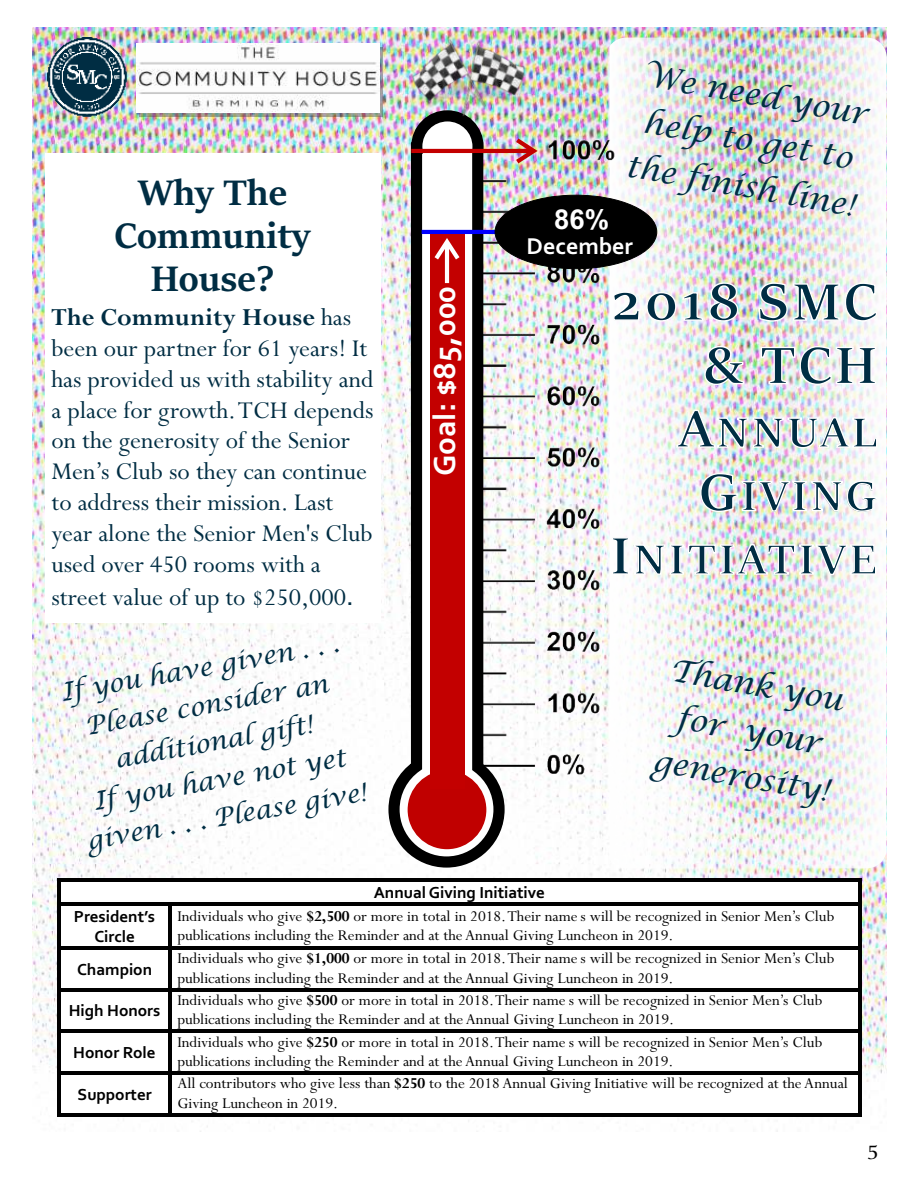
<style>
.page{position:relative;width:918px;height:1188px;background:#fff}
.page>*{position:absolute;margin:0;border:0;box-sizing:border-box;transform-origin:0 0}
.t1{font:700 58.65px/63.4px "Sitka Display";letter-spacing:.06em;color:#002d43;text-align:right}
.t2{font:700 46.8px/63.4px "Sitka Display";letter-spacing:.075em;color:#002d43;text-align:right}
.t3{font:700 39.6px/42.9px "Sitka Display";color:#002d43;text-align:center}
.t4{font:700 31.95px "Corbel";color:#fff}
.t5{font:italic 30.75px/46.2px "Lucida Calligraphy";color:#002d43;text-align:center}
.t6{font:700 27.45px "Arial";color:#fff}
.t7{font:27px/31.2px "Perpetua";color:#002d43}
.t8{font:italic 25.05px/37.8px "Lucida Calligraphy";color:#002d43;text-align:center}
.t9{font:700 24px "Corbel";color:#fff}
.t10{font:21px "Giovanni";color:#000}
.t11{font:16.8px/19.4px "Perpetua";color:#000}
.t12{font:700 16.8px/20.5px "Corbel";color:#000;text-align:center}
.s1{font-weight:700}
.s2{font-family:"Arial"}
.s3{font-size:58.65px}
</style>
<div class="page">
<img style="left:33px;top:27px;width:853px;height:1105px">
<img style="left:606px;top:38px;width:280px;height:830px">
<div style="left:58px;top:879px;width:802px;height:236px;background:#fff"></div>
<hr style="left:61px;top:879px;width:797px;height:3px;background:#000">
<hr style="left:58px;top:882px;width:3px;height:20px;background:#000">
<hr style="left:858px;top:882px;width:3px;height:20px;background:#000">
<svg style="left:58px;top:902px;width:3px;height:4px"></svg>
<hr style="left:61px;top:902px;width:107px;height:3px;background:#000">
<svg style="left:168px;top:902px;width:3px;height:4px"></svg>
<hr style="left:171px;top:902px;width:687px;height:3px;background:#000">
<svg style="left:858px;top:902px;width:3px;height:4px"></svg>
<hr style="left:58px;top:906px;width:3px;height:41px;background:#000">
<hr style="left:168px;top:906px;width:3px;height:41px;background:#000">
<hr style="left:858px;top:906px;width:3px;height:41px;background:#000">
<hr style="left:61px;top:947px;width:107px;height:3px;background:#000">
<hr style="left:171px;top:947px;width:687px;height:3px;background:#000">
<hr style="left:58px;top:950px;width:3px;height:38px;background:#000">
<hr style="left:168px;top:950px;width:3px;height:38px;background:#000">
<hr style="left:858px;top:950px;width:3px;height:38px;background:#000">
<hr style="left:61px;top:988px;width:107px;height:3px;background:#000">
<hr style="left:171px;top:988px;width:687px;height:3px;background:#000">
<hr style="left:58px;top:991px;width:3px;height:39px;background:#000">
<hr style="left:168px;top:991px;width:3px;height:39px;background:#000">
<hr style="left:858px;top:991px;width:3px;height:39px;background:#000">
<hr style="left:61px;top:1030px;width:107px;height:3px;background:#000">
<hr style="left:171px;top:1030px;width:687px;height:3px;background:#000">
<hr style="left:58px;top:1033px;width:3px;height:39px;background:#000">
<hr style="left:168px;top:1033px;width:3px;height:39px;background:#000">
<hr style="left:858px;top:1033px;width:3px;height:39px;background:#000">
<hr style="left:61px;top:1072px;width:107px;height:3px;background:#000">
<hr style="left:171px;top:1072px;width:687px;height:3px;background:#000">
<hr style="left:58px;top:1075px;width:3px;height:38px;background:#000">
<hr style="left:61px;top:1113px;width:107px;height:3px;background:#000">
<hr style="left:168px;top:1075px;width:3px;height:38px;background:#000">
<hr style="left:171px;top:1113px;width:687px;height:3px;background:#000">
<hr style="left:858px;top:1075px;width:3px;height:38px;background:#000">
<img style="left:371px;top:99px;width:262px;height:780px">
<img style="left:383px;top:105px;width:127px;height:768px">
<div style="left:408px;top:770px;width:78px;height:79px;background:#c00000;border-radius:50%"></div>
<div style="left:430px;top:232px;width:35px;height:556px;background:#c30000"></div>
<svg style="left:435px;top:238px;width:24px;height:45px"></svg>
<img style="left:411px;top:138px;width:127px;height:25px">
<hr style="left:422px;top:230px;width:75px;height:4px;background:#00f">
<div style="left:495px;top:195px;width:162px;height:74px;background:#000;border-radius:50%"></div>
<img style="left:139px;top:47px;width:243px;height:69px">
<img style="left:137px;top:43px;width:243px;height:69px">
<img style="left:47px;top:38px;width:81px;height:80px">
<div style="left:45px;top:154px;width:335px;height:469px;background:#fff"></div>
<img style="left:490px;top:32px;width:46px;height:88px">
<img style="left:401px;top:32px;width:89px;height:88px">
<img style="left:612px;top:282px;width:127px;height:40px">
<img style="left:758px;top:281px;width:120px;height:41px">
<img style="left:704px;top:345px;width:41px;height:41px">
<img style="left:760px;top:345px;width:117px;height:41px">
<img style="left:675px;top:409px;width:203px;height:40px">
<img style="left:699px;top:472px;width:179px;height:41px">
<img style="left:610px;top:536px;width:267px;height:40px">
<h3 class="t3" style="left:115px;top:169px;width:197px">Why The<br>Community<br>House?</h3>
<p class="t7" style="left:51px;top:301px;width:324px"><span class="s1">The Community House</span> has been our partner for 61 years! It has provided us with stability and a place for growth.TCH depends on the generosity of the Senior<br>Men’s Club so they can continue to address their mission. Last year alone the Senior Men's Club used over 450 rooms with a street value of up to $250,000<span class="s2">.</span></p>
<h3 class="t8" style="left:58px;top:675px;width:284px;rotate:-10deg">If you have given . . .<br>Please consider an additional gift!<br>If you have not yet given . . . Please give!</h3>
<h3 class="t4" style="left:425px;top:476px;width:191px;rotate:-90deg">Goal: $85,000</h3>
<h3 class="t5" style="left:646px;top:53px;width:233px;rotate:10deg">We need your help to get to the finish line!</h3>
<h3 class="t6" style="left:554px;top:200px;width:56px">86%</h3>
<h3 class="t9" style="left:527px;top:231px;width:108px">December</h3>
<h1 class="t1" style="left:611px;top:267px;width:267px">2018 SMC &amp; TCH</h1>
<h2 class="t2" style="left:611px;top:398px;width:268px"><span class="s3">A</span>NNUAL<br><span class="s3">G</span>IVING<br><span class="s3">I</span>NITIATIVE</h2>
<h3 class="t5" style="left:673px;top:648px;width:179px;rotate:10deg">Thank you for your generosity!</h3>
<p class="t12" style="left:374px;top:882px;width:173px">Annual Giving Initiative</p>
<p class="t12" style="left:74px;top:905px;width:83px">President’s<br>Circle</p>
<p class="t11" style="left:177px;top:906px;width:658px">Individuals who give <span class="s1">$2,500</span> or more in total in 2018.Their name s will be recognized in Senior Men’s Club publications including the Reminder and at the Annual Giving Luncheon in 2019.</p>
<p class="t12" style="left:77px;top:958px;width:77px">Champion</p>
<p class="t11" style="left:177px;top:949px;width:658px">Individuals who give <span class="s1">$1,000</span> or more in total in 2018.Their name s will be recognized in Senior Men’s Club publications including the Reminder and at the Annual Giving Luncheon in 2019.</p>
<p class="t12" style="left:69px;top:1000px;width:93px">High Honors</p>
<p class="t11" style="left:177px;top:990px;width:646px">Individuals who give <span class="s1">$500</span> or more in total in 2018.Their name s will be recognized in Senior Men’s Club publications including the Reminder and at the Annual Giving Luncheon in 2019.</p>
<p class="t12" style="left:73px;top:1042px;width:84px">Honor Role</p>
<p class="t11" style="left:177px;top:1032px;width:646px">Individuals who give <span class="s1">$250</span> or more in total in 2018.Their name s will be recognized in Senior Men’s Club publications including the Reminder and at the Annual Giving Luncheon in 2019.</p>
<p class="t12" style="left:78px;top:1083px;width:76px">Supporter</p>
<p class="t11" style="left:177px;top:1073px;width:672px">All contributors who give less than <span class="s1">$250</span> to the 2018 Annual Giving Initiative will be recognized at the Annual<br>Giving Luncheon in 2019.</p>
<p class="t10" style="left:867px;top:1140px;width:13px">5</p>
</div>
